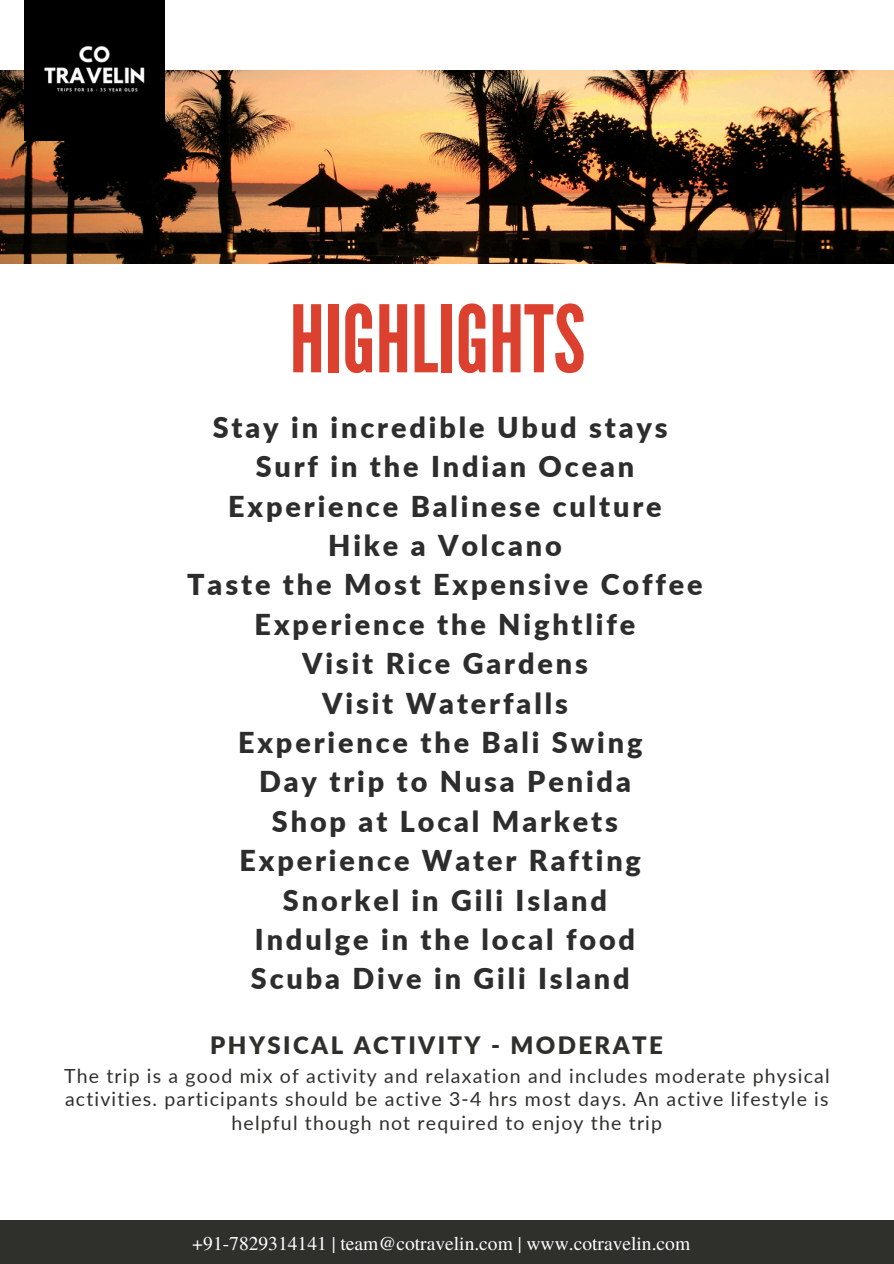
<style>
.page{position:relative;width:894px;height:1264px;background:#fff}
.page>*{position:absolute;margin:0;border:0;box-sizing:border-box;transform-origin:0 0}
.t1{font:92.7px "League Gothic";color:#db412e}
.t2{font:900 28.8px/39.3px "Lato";letter-spacing:.1em;color:#2d2d2d;text-align:center}
.t3{font:900 24px "Lato";letter-spacing:.1em;color:#2f2f2c}
.t4{font:19.5px/23.7px "Lato";letter-spacing:.06em;color:#2f2f2c;text-align:center}
.t5{font:19.5px "Te X Gyre Termes";color:#fff}
</style>
<div class="page">
<img style="left:0;top:70px;width:893px;height:194px">
<img style="left:24px;top:0;width:141px;height:141px">
<div style="left:0;top:1220px;width:893px;height:43px;background:#2f2f2c"></div>
<h3 class="t1" style="left:289px;top:285px;width:297px">HIGHLIGHTS</h3>
<p class="t2" style="left:187px;top:407px;width:517px">Stay in incredible Ubud stays<br>Surf in the Indian Ocean<br>Experience Balinese culture<br>Hike a Volcano<br>Taste the Most Expensive Coffee<br>Experience the Nightlife<br>Visit Rice Gardens<br>Visit Waterfalls<br>Experience the Bali Swing<br>Day trip to Nusa Penida<br>Shop at Local Markets<br>Experience Water Rafting<br>Snorkel in Gili Island<br>Indulge in the local food<br>Scuba Dive in Gili Island</p>
<h2 class="t3" style="left:210px;top:1030px;width:454px">PHYSICAL ACTIVITY - MODERATE</h2>
<h1 class="t4" style="left:64px;top:1063px;width:766px">The trip is a good mix of activity and relaxation and includes moderate physical activities. participants should be active 3-4 hrs most days. An active lifestyle is helpful though not required to enjoy the trip</h1>
<p class="t5" style="left:192px;top:1229px;width:499px">+91-7829314141 | team@cotravelin.com | www.cotravelin.com</p>
</div>
